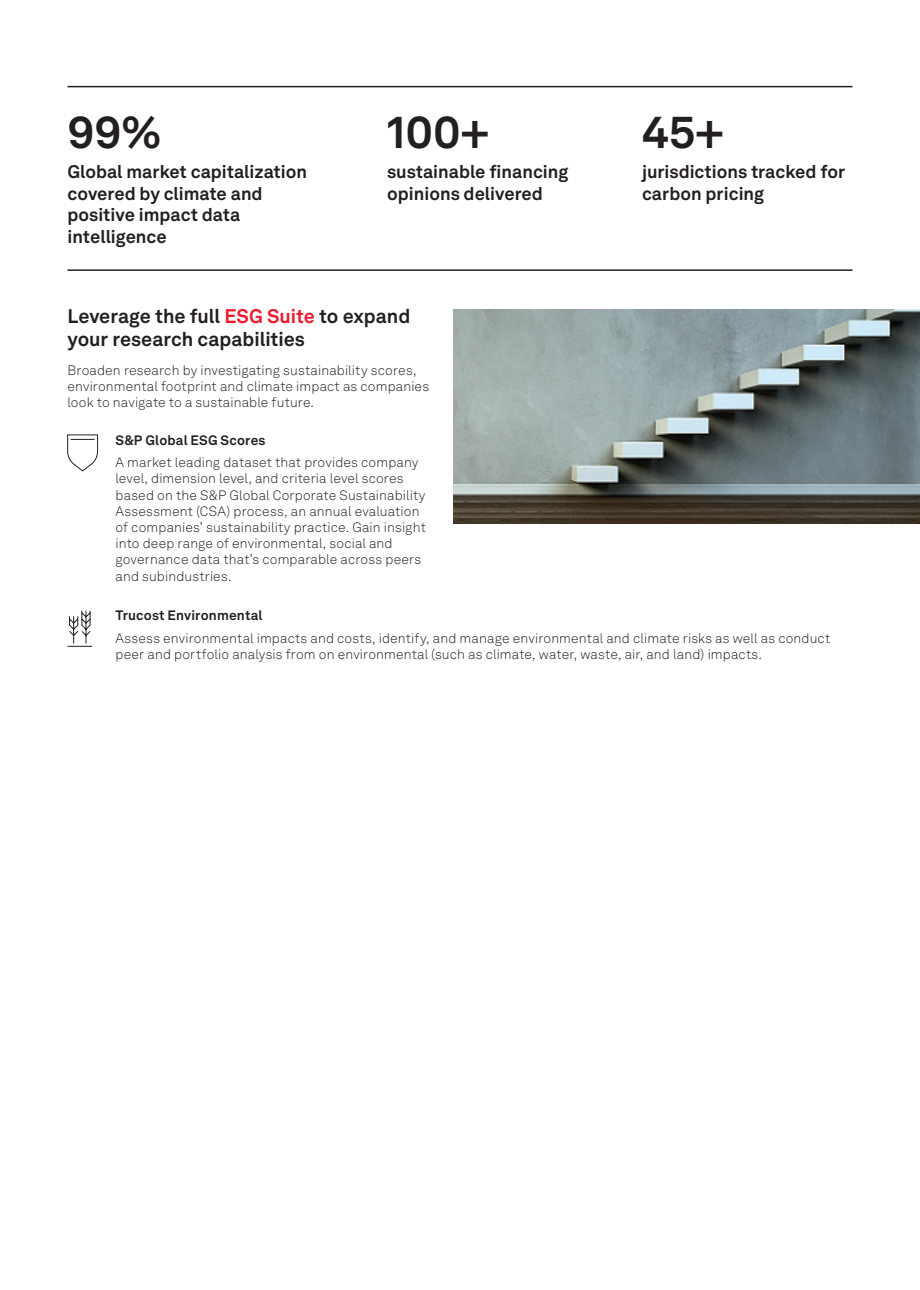
<style>
.page{position:relative;width:920px;height:1290px;background:#fff}
.page>*{position:absolute;margin:0;border:0;box-sizing:border-box;transform-origin:0 0}
.E_Body_Copy_2___10_1{font:700 45px "Akkurat LL";color:#231f20}
.Subheading_Level_1{font:700 19.5px/23.4px "Akkurat LL";letter-spacing:-.005em;color:#231f20}
.E_Body_Copy_2___10_1-2{font:700 18px/21.6px "Akkurat LL";color:#231f20}
.Body_copy_1_-_9_Auto{font:300 13.5px/16.2px "Akkurat LL";letter-spacing:.01em;color:#231f20}
.Subheading_Level_3{font:700 13.5px "Akkurat LL";letter-spacing:.01em;color:#231f20}
.s1{color:#ee1b2d}
</style>
<div class="page">
<svg style="left:67px;top:435px;width:31px;height:36px"></svg>
<svg style="left:67px;top:610px;width:25px;height:37px"></svg>
<img style="left:454px;top:309px;width:466px;height:215px">
<hr style="left:68px;top:86px;width:784px;height:1px;background:#231f20">
<hr style="left:68px;top:269px;width:784px;height:2px;background:#231f20">
<p class="E_Body_Copy_2___10_1" style="left:68px;top:97px;width:95px">99%</p>
<p class="E_Body_Copy_2___10_1-2" style="left:68px;top:160px;width:241px">Global market capitalization covered by climate and positive impact data intelligence</p>
<p class="E_Body_Copy_2___10_1" style="left:387px;top:97px;width:103px">100+</p>
<p class="E_Body_Copy_2___10_1-2" style="left:387px;top:160px;width:183px">sustainable financing opinions delivered</p>
<p class="E_Body_Copy_2___10_1" style="left:642px;top:97px;width:83px">45+</p>
<p class="E_Body_Copy_2___10_1-2" style="left:642px;top:160px;width:205px">jurisdictions tracked for carbon pricing</p>
<p class="Subheading_Level_1" style="left:68px;top:303px;width:344px">Leverage the full <span class="s1">ESG Suite</span> to expand your research capabilities</p>
<p class="Body_copy_1_-_9_Auto" style="left:68px;top:361px;width:363px">Broaden research by investigating sustainability scores, environmental footprint and climate impact as companies look to navigate to a sustainable future.</p>
<p class="Subheading_Level_3" style="left:116px;top:430px;width:151px">S&amp;P Global ESG Scores</p>
<p class="Body_copy_1_-_9_Auto" style="left:116px;top:454px;width:312px">A market leading dataset that provides company level, dimension level, and criteria level scores based on the S&amp;P Global Corporate Sustainability Assessment (CSA) process, an annual evaluation of companies’ sustainability practice. Gain insight into deep range of environmental, social and governance data that’s comparable across peers and subindustries.</p>
<p class="Subheading_Level_3" style="left:116px;top:605px;width:148px">Trucost Environmental</p>
<p class="Body_copy_1_-_9_Auto" style="left:116px;top:629px;width:716px">Assess environmental impacts and costs, identify, and manage environmental and climate risks as well as conduct peer and portfolio analysis from on environmental (such as climate, water, waste, air, and land) impacts.</p>
</div>
